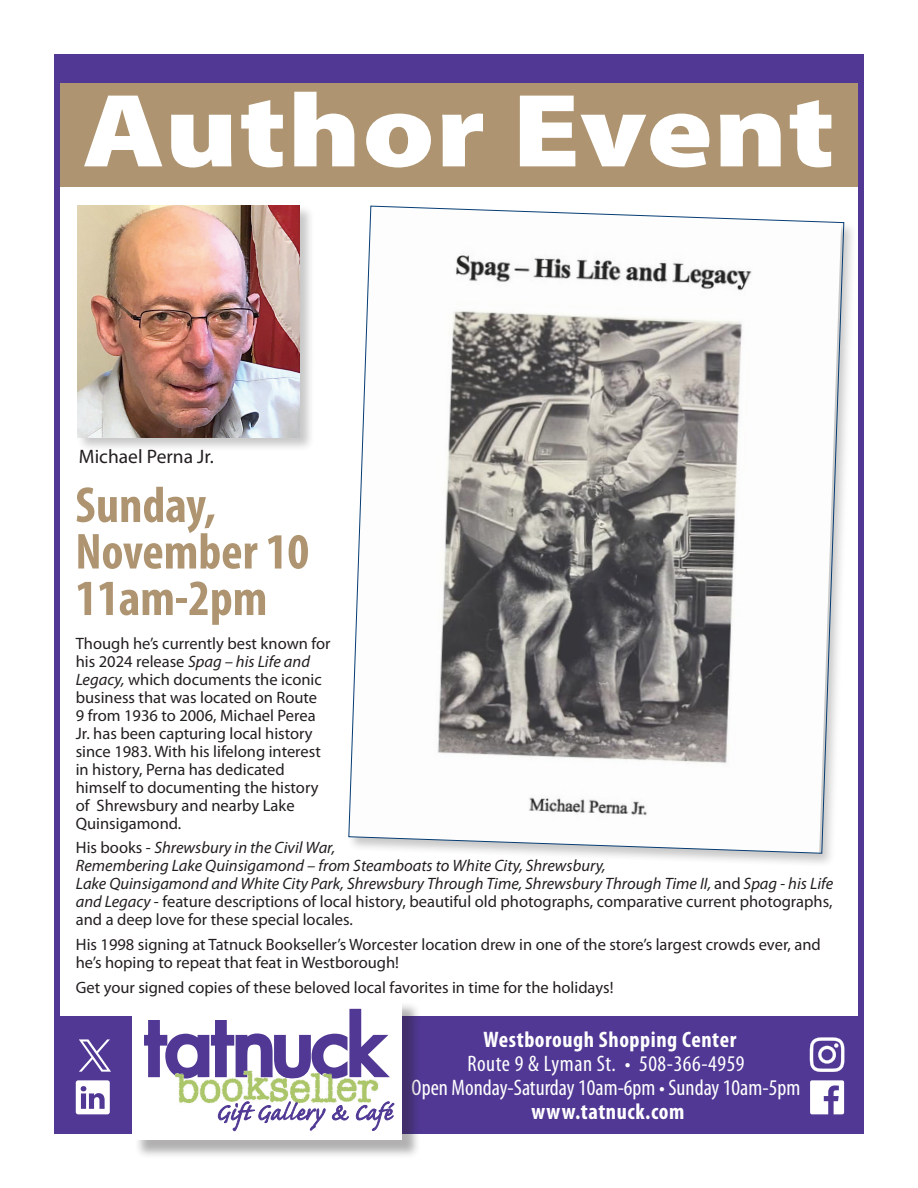
<style>
.page{position:relative;width:918px;height:1188px;background:#fff}
.page>*{position:absolute;margin:0;border:0;box-sizing:border-box;transform-origin:0 0}
.t1{font:900 105px "Myriad Pro";letter-spacing:.01em;color:#fff;scale:1.17 1}
.t2{font:700 condensed 51px/46.5px "Myriad Pro";color:#ae9470}
.t3{font:condensed 22.5px "Myriad Pro";color:#fff}
.t4{font:700 condensed 22.5px "Myriad Pro";letter-spacing:.025em;color:#fff}
.t5{font:condensed 22.5px "Myriad Pro";letter-spacing:.025em;color:#fff}
.t6{font:19.5px "Myriad Pro";color:#231f20}
.t7{font:16.5px/18px "Myriad Pro";color:#231f20}
.t8{font:italic 16.5px/18px "Myriad Pro";color:#231f20}
.s1{font-style:italic}
.s2{font-style:normal}
</style>
<div class="page">
<div style="left:54px;top:67px;width:809px;height:120px;background:#ae9470"></div>
<div style="left:54px;top:54px;width:809px;height:28px;background:#503894"></div>
<div style="left:54px;top:1016px;width:810px;height:116px;background:#503894"></div>
<div style="left:134px;top:1002px;width:287px;height:157px;background:#231f20;opacity:.35"></div>
<div style="left:132px;top:999px;width:270px;height:141px;background:#fff"></div>
<svg style="left:332px;top:1107px;width:17px;height:14px"></svg>
<svg style="left:356px;top:1101px;width:38px;height:30px"></svg>
<img style="left:178px;top:1081px;width:202px;height:26px">
<svg style="left:144px;top:1009px;width:246px;height:72px"></svg>
<img style="left:317px;top:1071px;width:23px;height:7px">
<svg style="left:218px;top:1101px;width:108px;height:30px"></svg>
<svg style="left:810px;top:1037px;width:34px;height:35px"></svg>
<svg style="left:810px;top:1080px;width:34px;height:34px"></svg>
<div style="left:76px;top:1080px;width:34px;height:34px;background:#fff;border-radius:2px"></div>
<svg style="left:81px;top:1086px;width:24px;height:23px"></svg>
<div style="left:347px;top:204px;width:512px;height:664px;background:#231f20;opacity:.25"></div>
<svg style="left:348px;top:205px;width:497px;height:649px"></svg>
<div style="left:76px;top:204px;width:239px;height:248px;background:#231f20;opacity:.25"></div>
<img style="left:77px;top:206px;width:223px;height:231px">
<svg style="left:79px;top:1039px;width:32px;height:33px"></svg>
<p class="t1" style="left:82px;top:71px;width:645px">Author Event</p>
<p class="t6" style="left:79px;top:444px;width:136px">Michael Perna Jr.</p>
<p class="t2" style="left:75px;top:481px;width:142px">Sunday,</p>
<p class="t2" style="left:75px;top:527px;width:235px">November 10<br>11am-2pm</p>
<p class="t7" style="left:76px;top:634px;width:256px">Though he’s currently best known for his 2024 release <span class="s1">Spag – his Life and<br>Legacy,</span> which documents the iconic business that was located on Route<br>9 from 1936 to 2006, Michael Perea<br>Jr. has been capturing local history since 1983. With his lifelong interest in history, Perna has dedicated himself to documenting the history of Shrewsbury and nearby Lake<br>Quinsigamond.</p>
<p class="t8" style="left:76px;top:839px;width:759px"><span class="s2">His books -</span> Shrewsbury in the Civil War,<br>Remembering Lake Quinsigamond – from Steamboats to White City, Shrewsbury,<br>Lake Quinsigamond and White City Park, Shrewsbury Through Time, Shrewsbury Through Time II, <span class="s2">and</span> Spag - his Life and Legacy <span class="s2">- feature descriptions of local history, beautiful old photographs, comparative current photographs, and a deep love for these special locales.</span></p>
<p class="t7" style="left:76px;top:935px;width:747px">His 1998 signing at Tatnuck Bookseller’s Worcester location drew in one of the store’s largest crowds ever, and he’s hoping to repeat that feat in Westborough!</p>
<p class="t7" style="left:76px;top:978px;width:539px">Get your signed copies of these beloved local favorites in time for the holidays!</p>
<p class="t4" style="left:484px;top:1026px;width:254px">Westborough Shopping Center</p>
<p class="t5" style="left:467px;top:1050px;width:279px">Route 9 &amp; Lyman St. • 508-366-4959</p>
<p class="t3" style="left:412px;top:1074px;width:390px">Open Monday-Saturday 10am-6pm • Sunday 10am-5pm</p>
<p class="t4" style="left:532px;top:1098px;width:154px">www.tatnuck.com</p>
</div>
